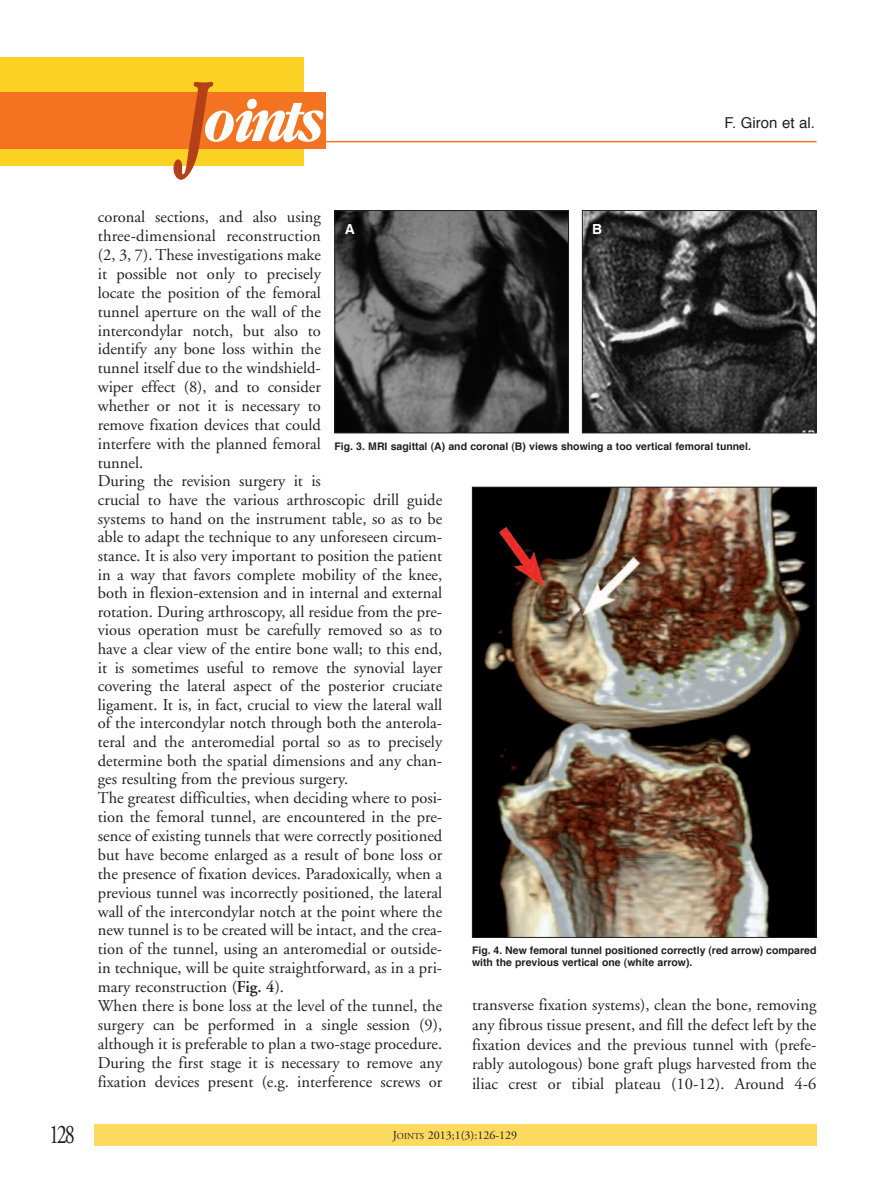
<style>
.page{position:relative;width:893px;height:1191px;background:#fff}
.page>*{position:absolute;margin:0;border:0;box-sizing:border-box;transform-origin:0 0}
.t1{font:italic 700 55.8px "Garamond Cond";letter-spacing:-.085em;color:#fff}
.t2{font:27px "Adobe Garamond";color:#231f20;scale:.75 1}
.t3{font:16.5px/18.8px "Adobe Garamond";color:#231f20}
.t4{font:15px "Helvetica";color:#231f20}
.t5{font:700 13.8px "Helvetica";color:#fff}
.t6{font:12px "Adobe Garamond";color:#231f20}
.t7{font:700 10.5px/12px "Helvetica";color:#231f20}
.s1{font-size:99.9px;color:#b44018}
.s2{font-weight:600}
.s3{font-size:9px}
</style>
<div class="page">
<hr style="left:176px;top:141px;width:640px;height:1px;background:#f47321">
<div style="left:94px;top:1124px;width:722px;height:21px;background:#fcd95f"></div>
<div style="left:0;top:57px;width:304px;height:109px;background:#fbd124"></div>
<div style="left:0;top:92px;width:326px;height:56px;background:#f47321"></div>
<img style="left:474px;top:489px;width:340px;height:446px">
<div style="left:472px;top:487px;width:344px;height:450px;border:1px solid #231f20"></div>
<img style="left:336px;top:212px;width:231px;height:219px">
<div style="left:334px;top:210px;width:235px;height:223px;border:1px solid #231f20"></div>
<img style="left:584px;top:212px;width:230px;height:219px">
<div style="left:582px;top:210px;width:234px;height:223px;border:1px solid #231f20"></div>
<h1 class="t1" style="left:181px;top:86px;width:140px"><span class="s1">J</span>oints</h1>
<p class="t3" style="left:98px;top:209px;width:346px">coronal sections, and also using three-dimensional reconstruction<br>(2, 3, 7). These investigations make<br>it possible not only to precisely<br>locate the position of the femoral<br>tunnel aperture on the wall of the<br>intercondylar notch, but also to<br>identify any bone loss within the<br>tunnel itself due to the windshield-<br>wiper effect (8), and to consider<br>whether or not it is necessary to<br>remove fixation devices that could<br>interfere with the planned femoral<br>tunnel.<br>During the revision surgery it is<br>crucial to have the various arthroscopic drill guide systems to hand on the instrument table, so as to be able to adapt the technique to any unforeseen circum&shy;stance. It is also very important to position the patient in a way that favors complete mobility of the knee, both in flexion-extension and in internal and external rotation. During arthroscopy, all residue from the pre&shy;vious operation must be carefully removed so as to have a clear view of the entire bone wall; to this end, it is sometimes useful to remove the synovial layer covering the lateral aspect of the posterior cruciate ligament. It is, in fact, crucial to view the lateral wall of the intercondylar notch through both the anterola&shy;teral and the anteromedial portal so as to precisely determine both the spatial dimensions and any chan&shy;ges resulting from the previous surgery.<br>The greatest difficulties, when deciding where to posi&shy;tion the femoral tunnel, are encountered in the pre&shy;sence of existing tunnels that were correctly positioned but have become enlarged as a result of bone loss or the presence of fixation devices. Paradoxically, when a previous tunnel was incorrectly positioned, the lateral wall of the intercondylar notch at the point where the new tunnel is to be created will be intact, and the crea&shy;tion of the tunnel, using an anteromedial or outside&shy;in technique, will be quite straightforward, as in a pri&shy;mary reconstruction (<span class="s2">Fig. 4</span>).<br>When there is bone loss at the level of the tunnel, the surgery can be performed in a single session (9), although it is preferable to plan a two-stage procedure.<br>During the first stage it is necessary to remove any fixation devices present (e.g. interference screws or</p>
<p class="t4" style="left:724px;top:116px;width:92px">F. Giron et al.</p>
<p class="t5" style="left:345px;top:223px;width:12px">A</p>
<p class="t5" style="left:592px;top:223px;width:12px">B</p>
<p class="t7" style="left:334px;top:441px;width:418px">Fig. 3. MRI sagittal (A) and coronal (B) views showing a too vertical femoral tunnel.</p>
<p class="t7" style="left:472px;top:945px;width:346px">Fig. 4. New femoral tunnel positioned correctly (red arrow) compared with the previous vertical one (white arrow).</p>
<p class="t3" style="left:472px;top:997px;width:346px;line-height:19.5px;text-align:justify">transverse fixation systems), clean the bone, removing any fibrous tissue present, and fill the defect left by the fixation devices and the previous tunnel with (prefe&shy;rably autologous) bone graft plugs harvested from the iliac crest or tibial plateau (10-12). Around 4-6</p>
<h2 class="t2" style="left:49px;top:1123px;width:36px">128</h2>
<p class="t6" style="left:393px;top:1130px;width:126px">J<span class="s3">OINTS</span> 2013;1(3):126-129</p>
</div>
